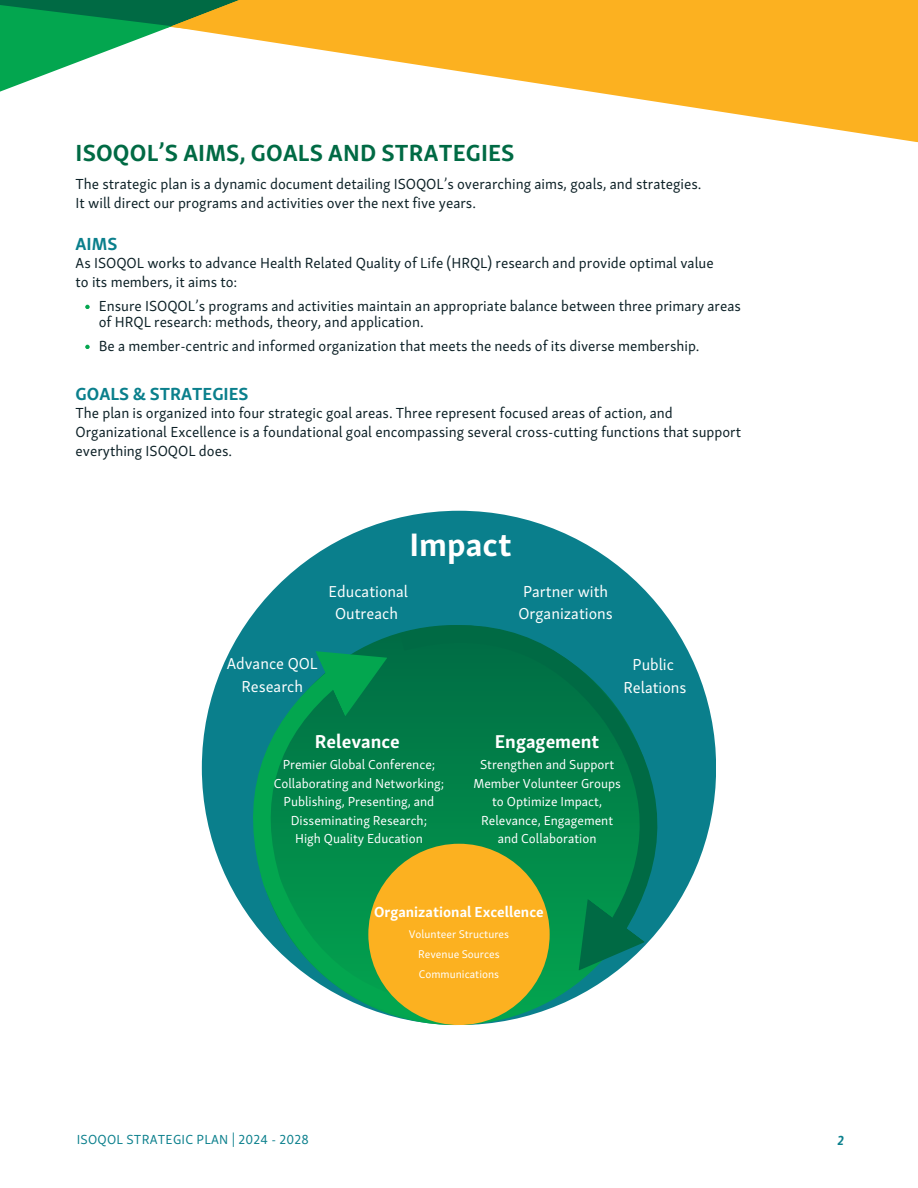
<style>
.page{position:relative;width:918px;height:1188px;background:#fff}
.page>*{position:absolute;margin:0;border:0;box-sizing:border-box;transform-origin:0 0}
.t1{font:700 33.45px "Skolar Sans Latn";color:#fff}
.t2{font:700 24px "Skolar Sans Latn";letter-spacing:.005em;color:#006a44}
.t3{font:700 19.05px "Skolar Sans Latn";color:#fff}
.t4{font:700 18px "Skolar Sans Latn";color:#0a7f8c}
.t5{font:16.2px/22.6px "Skolar Sans Latn";color:#fff;text-align:center}
.t6{font:15px/19.2px "Skolar Sans Latn";color:#0c2026}
.t7{font:700 15px "Skolar Sans Latn";color:#fff}
.t8{font:13.5px "Skolar Sans Latn";letter-spacing:.015em;color:#0a7f8c}
.t9{font:italic 700 13.5px "Skolar Sans Latn";color:#0a7f8c}
.t10{font:13.35px/18.6px "Skolar Sans Latn";color:#fff;text-align:center}
.t11{font:11.4px/19.8px "Skolar Sans Latn";color:#fff;text-align:center}
</style>
<div class="page">
<div style="left:202px;top:511px;width:514px;height:514px;background:#0a7f8c;border-radius:50%"></div>
<svg style="left:255px;top:625px;width:400px;height:400px;background:#018849"></svg>
<svg style="left:219px;top:639px;width:168px;height:234px"></svg>
<svg style="left:224px;top:849px;width:265px;height:177px"></svg>
<div style="left:368px;top:844px;width:182px;height:181px;background:#fcb120;border-radius:50%"></div>
<svg style="left:579px;top:745px;width:85px;height:226px"></svg>
<svg style="left:371px;top:588px;width:278px;height:157px"></svg>
<svg style="left:85px;top:305px;width:5px;height:4px"></svg>
<svg style="left:85px;top:345px;width:5px;height:4px"></svg>
<svg style="left:462px;top:26px;width:456px;height:117px;fill:#fcb120"></svg>
<svg style="left:0;top:0;width:462px;height:92px"></svg>
<div style="left:421px;top:0;width:497px;height:26px;background:#fcb120"></div>
<p class="t2" style="left:76px;top:143px;width:440px">ISOQOL’S AIMS, GOALS AND STRATEGIES</p>
<p class="t6" style="left:76px;top:175px;width:628px">The strategic plan is a dynamic document detailing ISOQOL’s overarching aims, goals, and strategies.<br>It will direct our programs and activities over the next five years.</p>
<p class="t4" style="left:76px;top:237px;width:43px">AIMS</p>
<h4 class="t6" style="left:76px;top:255px;width:640px">As ISOQOL works to advance Health Related Quality of Life (HRQL) research and provide optimal value to its members, it aims to:</h4>
<p class="t6" style="left:99px;top:299px;width:644px;line-height:15.8px">Ensure ISOQOL’s programs and activities maintain an appropriate balance between three primary areas of HRQL research: methods, theory, and application.</p>
<p class="t6" style="left:99px;top:337px;width:602px">Be a member-centric and informed organization that meets the needs of its diverse membership.</p>
<h4 class="t4" style="left:76px;top:386px;width:174px">GOALS &amp; STRATEGIES</h4>
<p class="t6" style="left:76px;top:404px;width:667px">The plan is organized into four strategic goal areas. Three represent focused areas of action, and<br>Organizational Excellence is a foundational goal encompassing several cross-cutting functions that support everything ISOQOL does.</p>
<h2 class="t1" style="left:410px;top:531px;width:103px">Impact</h2>
<h5 class="t5" style="left:329px;top:581px;width:81px">Educational<br>Outreach</h5>
<p class="t5" style="left:519px;top:581px;width:96px;text-align:left">Partner with<br>Organizations</p>
<h1 class="t5" style="left:227px;top:654px;width:93px">Advance QOL<br>Research</h1>
<p class="t5" style="left:624px;top:655px;width:65px">Public<br>Relations</p>
<h5 class="t3" style="left:315px;top:734px;width:87px">Relevance</h5>
<h5 class="t3" style="left:495px;top:734px;width:106px">Engagement</h5>
<h3 class="t10" style="left:283px;top:756px;width:154px">Premier Global Conference;</h3>
<h5 class="t10" style="left:274px;top:775px;width:172px">Collaborating and Networking;</h5>
<h5 class="t10" style="left:284px;top:794px;width:152px">Publishing, Presenting, and<br>Disseminating Research;</h5>
<h5 class="t10" style="left:295px;top:831px;width:129px">High Quality Education</h5>
<h3 class="t10" style="left:473px;top:756px;width:149px">Strengthen and Support<br>Member Volunteer Groups to Optimize Impact,<br>Relevance, Engagement and Collaboration</h3>
<p class="t7" style="left:374px;top:906px;width:171px">Organizational Excellence</p>
<p class="t11" style="left:409px;top:925px;width:102px">Volunteer Structures<br>Revenue Sources<br>Communications</p>
<h5 class="t8" style="left:77px;top:1134px;width:234px">ISOQOL STRATEGIC PLAN | 2024 - 2028</h5>
<p class="t9" style="left:837px;top:1134px;width:8px">2</p>
</div>
